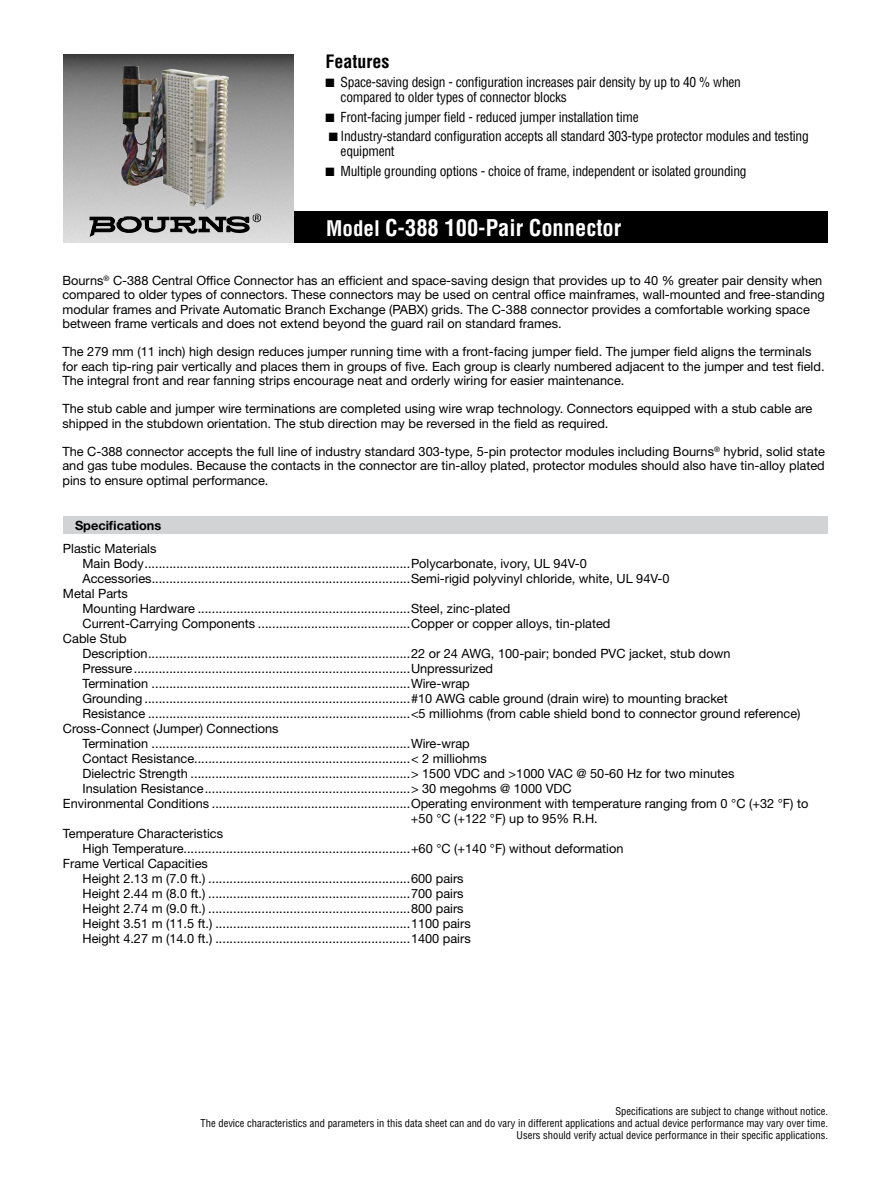
<style>
.page{position:relative;width:891px;height:1188px;background:#fff}
.page>*{position:absolute;margin:0;border:0;box-sizing:border-box;transform-origin:0 0}
.t1{font:700 condensed 22.5px "Helvetica";color:#fff}
.t2{font:700 condensed 18px "Helvetica";color:#000}
.t3{font:condensed 13.5px/15px "Helvetica";letter-spacing:-.02em;color:#000}
.t4{font:12.75px/14.2px "Helvetica Neue";color:#000}
.t5{font:700 12.75px "Helvetica Neue";color:#000}
.t6{font:condensed 10.5px/12px "Helvetica";color:#000;text-align:right}
.s1{font-size:21px}
</style>
<div class="page">
<div style="left:284px;top:212px;width:544px;height:31px;background:#000"></div>
<img style="left:63px;top:54px;width:230px;height:189px">
<svg style="left:89px;top:213px;width:172px;height:24px;background:#868686"></svg>
<div style="left:63px;top:516px;width:765px;height:18px;background:#d1d3d4"></div>
<img style="left:119px;top:66px;width:110px;height:144px">
<h2 class="t2" style="left:326px;top:54px;width:65px">Features</h2>
<p class="t3" style="left:341px;top:76px;width:402px;text-indent:-15px">■ Space-saving design - configuration increases pair density by up to 40 % when compared to older types of connector blocks</p>
<p class="t3" style="left:326px;top:110px;width:315px">■ Front-facing jumper field - reduced jumper installation time</p>
<p class="t3" style="left:341px;top:130px;width:470px;text-indent:-12px">■ Industry-standard configuration accepts all standard 303-type protector modules and testing equipment</p>
<p class="t3" style="left:326px;top:164px;width:422px">■ Multiple grounding options - choice of frame, independent or isolated grounding</p>
<h1 class="t1" style="left:326px;top:219px;width:297px"><span class="s1">Model</span> C-388 100-Pair Connector</h1>
<p class="t4" style="left:62px;top:275px;width:764px">Bourns<sup>®</sup> C-388 Central Office Connector has an efficient and space-saving design that provides up to 40 % greater pair density when compared to older types of connectors. These connectors may be used on central office mainframes, wall-mounted and free-standing modular frames and Private Automatic Branch Exchange (PABX) grids. The C-388 connector provides a comfortable working space between frame verticals and does not extend beyond the guard rail on standard frames.</p>
<p class="t4" style="left:62px;top:346px;width:764px">The 279 mm (11 inch) high design reduces jumper running time with a front-facing jumper field. The jumper field aligns the terminals for each tip-ring pair vertically and places them in groups of five. Each group is clearly numbered adjacent to the jumper and test field.<br>The integral front and rear fanning strips encourage neat and orderly wiring for easier maintenance.</p>
<p class="t4" style="left:62px;top:403px;width:752px">The stub cable and jumper wire terminations are completed using wire wrap technology. Connectors equipped with a stub cable are shipped in the stubdown orientation. The stub direction may be reversed in the field as required.</p>
<p class="t4" style="left:62px;top:446px;width:764px;text-align:justify">The C-388 connector accepts the full line of industry standard 303-type, 5-pin protector modules including Bourns<sup>®</sup> hybrid, solid state and gas tube modules. Because the contacts in the connector are tin-alloy plated, protector modules should also have tin-alloy plated pins to ensure optimal performance.</p>
<p class="t5" style="left:75px;top:520px;width:88px">Specifications</p>
<p class="t4" style="left:63px;top:542px;width:95px">Plastic Materials</p>
<p class="t4" style="left:82px;top:557px;width:506px">Main Body ...........................................................................Polycarbonate, ivory, UL 94V-0</p>
<p class="t4" style="left:82px;top:572px;width:589px">Accessories.........................................................................Semi-rigid polyvinyl chloride, white, UL 94V-0</p>
<p class="t4" style="left:63px;top:587px;width:66px">Metal Parts</p>
<p class="t4" style="left:82px;top:602px;width:429px">Mounting Hardware ............................................................Steel, zinc-plated</p>
<p class="t4" style="left:82px;top:617px;width:530px">Current-Carrying Components ...........................................Copper or copper alloys, tin-plated</p>
<p class="t4" style="left:63px;top:632px;width:65px">Cable Stub</p>
<p class="t4" style="left:82px;top:647px;width:649px">Description ..........................................................................22 or 24 AWG, 100-pair; bonded PVC jacket, stub down</p>
<p class="t4" style="left:82px;top:662px;width:412px">Pressure ..............................................................................Unpressurized</p>
<p class="t4" style="left:82px;top:677px;width:389px">Termination .........................................................................Wire-wrap</p>
<p class="t4" style="left:82px;top:692px;width:647px">Grounding ...........................................................................#10 AWG cable ground (drain wire) to mounting bracket</p>
<p class="t4" style="left:82px;top:707px;width:720px">Resistance ..........................................................................&lt;5 milliohms (from cable shield bond to connector ground reference)</p>
<p class="t4" style="left:63px;top:722px;width:217px">Cross-Connect (Jumper) Connections</p>
<p class="t4" style="left:82px;top:737px;width:389px">Termination .........................................................................Wire-wrap</p>
<p class="t4" style="left:82px;top:752px;width:406px">Contact Resistance.............................................................&lt; 2 milliohms</p>
<p class="t4" style="left:82px;top:767px;width:653px">Dielectric Strength ..............................................................&gt; 1500 VDC and &gt;1000 VAC @ 50-60 Hz for two minutes</p>
<p class="t4" style="left:82px;top:782px;width:491px">Insulation Resistance ..........................................................&gt; 30 megohms @ 1000 VDC</p>
<p class="t4" style="left:63px;top:797px;width:747px">Environmental Conditions ........................................................Operating environment with temperature ranging from 0 °C (+32 °F) to</p>
<p class="t4" style="left:411px;top:812px;width:188px">+50 °C (+122 °F) up to 95% R.H.</p>
<p class="t4" style="left:63px;top:827px;width:162px">Temperature Characteristics</p>
<p class="t4" style="left:82px;top:842px;width:543px">High Temperature................................................................+60 °C (+140 °F) without deformation</p>
<p class="t4" style="left:63px;top:857px;width:146px">Frame Vertical Capacities</p>
<p class="t4" style="left:82px;top:872px;width:383px">Height 2.13 m (7.0 ft.) .........................................................600 pairs</p>
<p class="t4" style="left:82px;top:887px;width:383px">Height 2.44 m (8.0 ft.) .........................................................700 pairs</p>
<p class="t4" style="left:82px;top:902px;width:383px">Height 2.74 m (9.0 ft.) .........................................................800 pairs</p>
<p class="t4" style="left:82px;top:917px;width:390px">Height 3.51 m (11.5 ft.) .......................................................1100 pairs</p>
<p class="t4" style="left:82px;top:932px;width:390px">Height 4.27 m (14.0 ft.) .......................................................1400 pairs</p>
<p class="t6" style="left:201px;top:1106px;width:629px">Specifications are subject to change without notice.<br>The device characteristics and parameters in this data sheet can and do vary in different applications and actual device performance may vary over time.<br>Users should verify actual device performance in their specific applications.</p>
</div>
